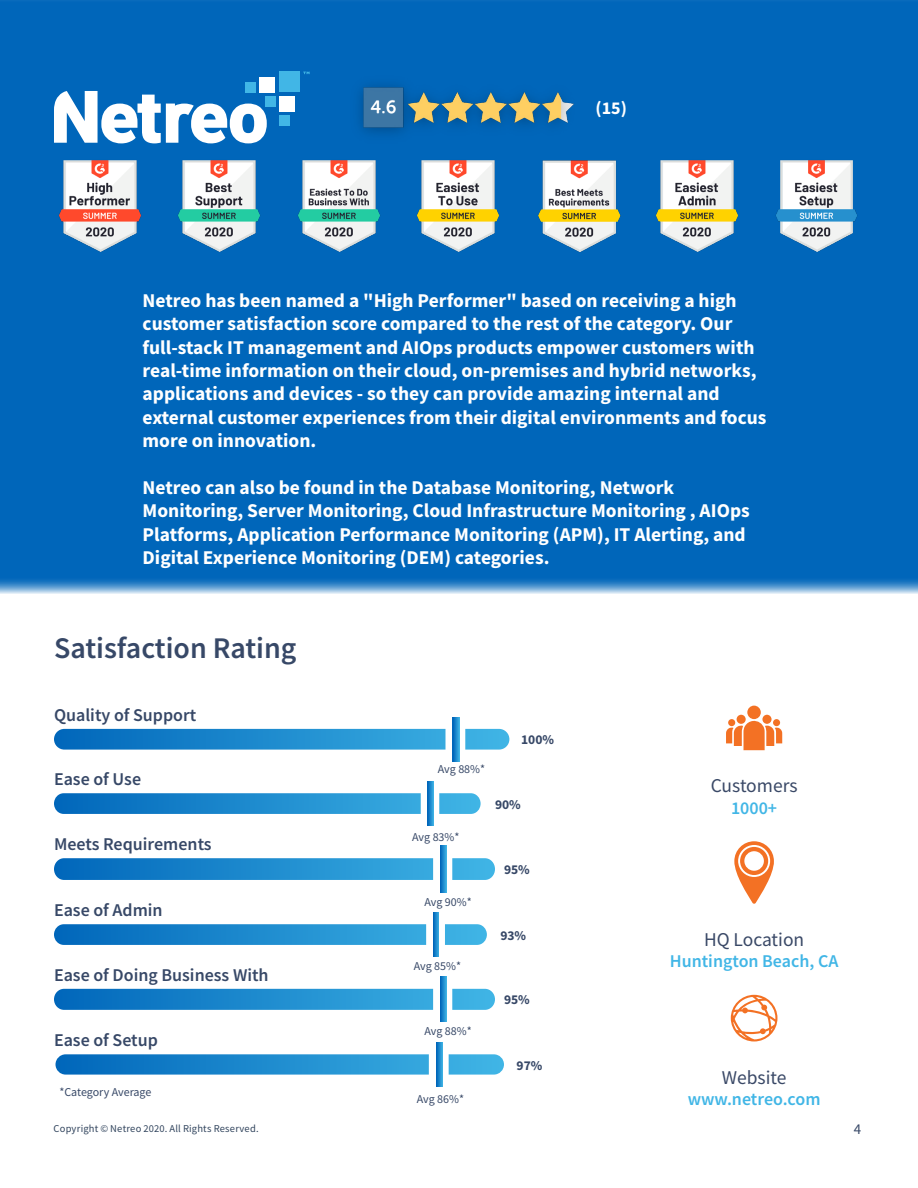
<style>
.page{position:relative;width:918px;height:1188px;background:#fff}
.page>*{position:absolute;margin:0;border:0;box-sizing:border-box;transform-origin:0 0}
.t1{font:600 30px "Source Sans Pro";color:#374867}
.t2{font:700 19.5px/23.4px "Source Sans Pro";color:#fff}
.t3{font:19.5px "Source Sans Pro";color:#3a4967}
.t4{font:600 18px "Source Sans Pro";color:#374867}
.t5{font:600 18px "Source Sans Pro";color:#41b6e6}
.t6{font:700 18px "Source Sans Pro";color:#fff}
.t7{font:15px "Source Sans Pro";color:#374867}
.t8{font:700 13.5px "Source Sans Pro";color:#374867}
.t9{font:12px "Source Sans Pro";color:#374867}
.p{font:10.5px "Source Sans Pro";letter-spacing:.02em;color:#31445d}
</style>
<div class="page">
<div style="left:0;top:0;width:918px;height:594px;background:#0066ba"></div>
<img style="left:538px;top:160px;width:83px;height:93px">
<img style="left:177px;top:160px;width:84px;height:92px">
<img style="left:655px;top:160px;width:84px;height:92px">
<img style="left:297px;top:160px;width:84px;height:92px">
<img style="left:775px;top:160px;width:83px;height:92px">
<img style="left:416px;top:160px;width:84px;height:92px">
<img style="left:58px;top:160px;width:84px;height:92px">
<svg style="left:54px;top:729px;width:455px;height:21px"></svg>
<svg style="left:453px;top:717px;width:6px;height:44px"></svg>
<svg style="left:54px;top:793px;width:427px;height:21px"></svg>
<svg style="left:427px;top:782px;width:6px;height:44px"></svg>
<svg style="left:54px;top:858px;width:441px;height:22px"></svg>
<svg style="left:440px;top:846px;width:6px;height:46px"></svg>
<svg style="left:54px;top:924px;width:433px;height:21px"></svg>
<svg style="left:433px;top:913px;width:6px;height:44px"></svg>
<svg style="left:54px;top:989px;width:441px;height:21px"></svg>
<svg style="left:440px;top:977px;width:6px;height:45px"></svg>
<svg style="left:436px;top:1042px;width:6px;height:45px"></svg>
<svg style="left:56px;top:1054px;width:448px;height:21px"></svg>
<svg style="left:734px;top:841px;width:40px;height:63px"></svg>
<div style="left:747px;top:706px;width:14px;height:13px;background:#f37124;border-radius:50%"></div>
<div style="left:762px;top:715px;width:10px;height:9px;background:#f37124;border-radius:50%"></div>
<div style="left:737px;top:715px;width:9px;height:9px;background:#f37124;border-radius:50%"></div>
<svg style="left:726px;top:720px;width:56px;height:30px"></svg>
<div style="left:773px;top:719px;width:7px;height:7px;background:#f37124;border-radius:50%"></div>
<svg style="left:731px;top:995px;width:46px;height:47px"></svg>
<div style="left:265px;top:96px;width:10px;height:11px;background:#41b6e6"></div>
<div style="left:279px;top:72px;width:20px;height:20px;background:#41b6e6"></div>
<div style="left:279px;top:116px;width:10px;height:10px;background:#41b6e6"></div>
<div style="left:246px;top:82px;width:10px;height:10px;background:#41b6e6"></div>
<div style="left:279px;top:96px;width:15px;height:16px;background:#fff"></div>
<div style="left:260px;top:77px;width:15px;height:15px;background:#fff"></div>
<svg style="left:303px;top:72px;width:7px;height:2px"></svg>
<svg style="left:54px;top:91px;width:213px;height:52px"></svg>
<img style="left:359px;top:85px;width:215px;height:50px">
<p class="t6" style="left:596px;top:96px;width:33px">(15)</p>
<p class="t2" style="left:143px;top:288px;width:626px">Netreo has been named a "High Performer" based on receiving a high customer satisfaction score compared to the rest of the category. Our full-stack IT management and AIOps products empower customers with real-time information on their cloud, on-premises and hybrid networks, applications and devices - so they can provide amazing internal and external customer experiences from their digital environments and focus more on innovation.</p>
<p class="t2" style="left:143px;top:475px;width:609px">Netreo can also be found in the Database Monitoring, Network Monitoring, Server Monitoring, Cloud Infrastructure Monitoring , AIOps Platforms, Application Performance Monitoring (APM), IT Alerting, and Digital Experience Monitoring (DEM) categories.</p>
<p class="t1" style="left:54px;top:629px;width:244px">Satisfaction Rating</p>
<p class="t4" style="left:54px;top:703px;width:144px">Quality of Support</p>
<p class="t4" style="left:54px;top:767px;width:89px">Ease of Use</p>
<p class="t4" style="left:54px;top:832px;width:159px">Meets Requirements</p>
<p class="t4" style="left:54px;top:899px;width:110px">Ease of Admin</p>
<p class="t4" style="left:54px;top:963px;width:216px">Ease of Doing Business With</p>
<p class="t4" style="left:54px;top:1028px;width:105px">Ease of Setup</p>
<p class="t9" style="left:59px;top:1084px;width:94px">*Category Average</p>
<p class="t9" style="left:438px;top:762px;width:49px">Avg 88%*</p>
<p class="t9" style="left:412px;top:829px;width:49px">Avg 83%*</p>
<p class="t9" style="left:424px;top:894px;width:49px">Avg 90%*</p>
<p class="t9" style="left:414px;top:959px;width:49px">Avg 85%*</p>
<p class="t9" style="left:424px;top:1024px;width:49px">Avg 88%*</p>
<p class="t9" style="left:417px;top:1091px;width:49px">Avg 86%*</p>
<p class="t8" style="left:521px;top:731px;width:34px">100%</p>
<p class="t8" style="left:495px;top:795px;width:27px">90%</p>
<p class="t8" style="left:504px;top:861px;width:27px">95%</p>
<p class="t8" style="left:500px;top:926px;width:27px">93%</p>
<p class="t8" style="left:504px;top:991px;width:27px">95%</p>
<p class="t8" style="left:517px;top:1056px;width:27px">97%</p>
<p class="t3" style="left:711px;top:773px;width:88px">Customers</p>
<p class="t5" style="left:731px;top:796px;width:48px">1000+</p>
<p class="t3" style="left:704px;top:927px;width:102px">HQ Location</p>
<p class="t5" style="left:670px;top:950px;width:170px">Huntington Beach, CA</p>
<p class="t3" style="left:722px;top:1065px;width:66px">Website</p>
<p class="t5" style="left:688px;top:1087px;width:134px">www.netreo.com</p>
<p class="p" style="left:54px;top:1122px;width:207px">Copyright © Netreo 2020. All Rights Reserved.</p>
<p class="t7" style="left:854px;top:1119px;width:9px">4</p>
</div>
